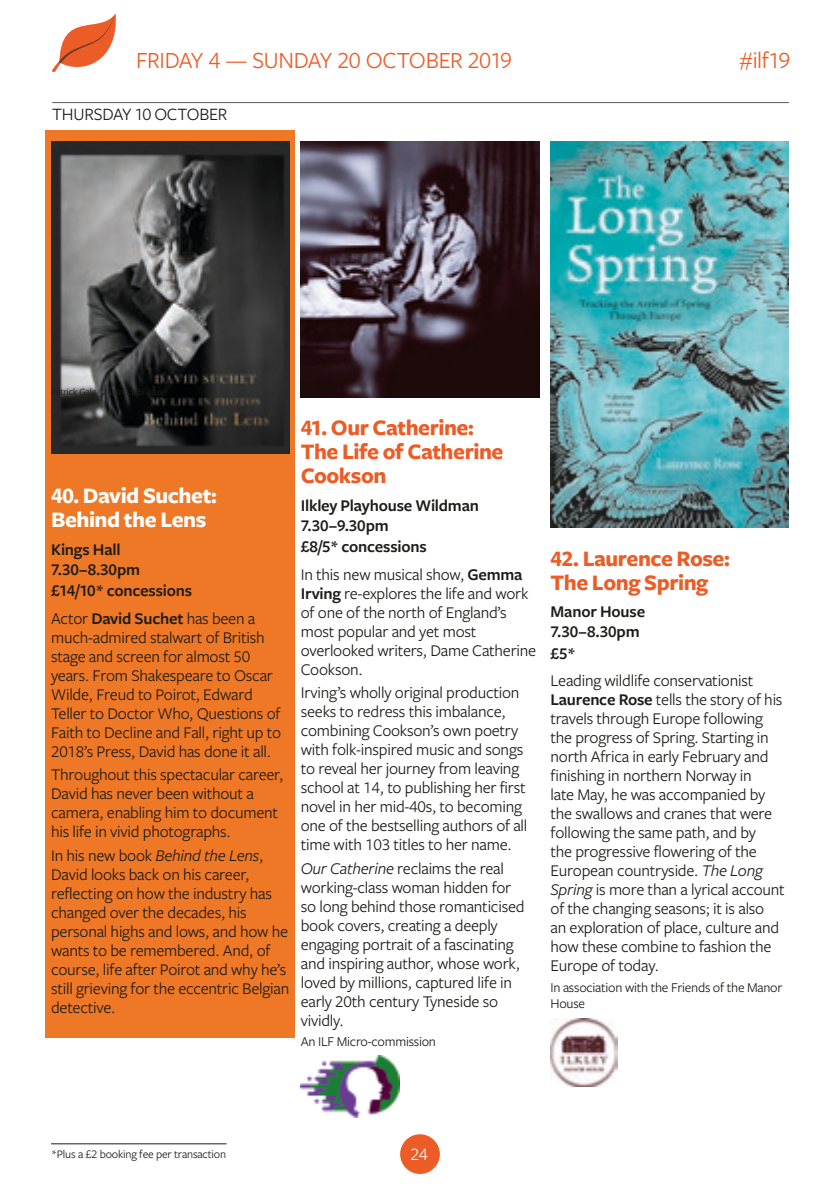
<style>
.page{position:relative;width:840px;height:1191px;background:#fff}
.page>*{position:absolute;margin:0;border:0;box-sizing:border-box;transform-origin:0 0}
.t1{font:24px "Freight Sans Pro";letter-spacing:-.025em;color:#eb5c26}
.t2{font:700 23px/24px "Freight Sans Pro";letter-spacing:-.02em;color:#eb5c26}
.t3{font:700 23px/24px "Freight Sans Pro";letter-spacing:-.02em;color:#fff}
.t4{font:18px "Freight Sans Pro";letter-spacing:-.01em;color:#1d1d1b}
.t5{font:18px "Freight Sans Pro";color:#fff}
.t6{font:17px/19px "Freight Sans Pro";letter-spacing:-.015em;color:#1d1d1b}
.t7{font:600 17px/20.6px "Freight Sans Pro";letter-spacing:-.01em;color:#1d1d1b}
.t8{font:14px/16px "Freight Sans Pro";letter-spacing:-.02em;color:#1d1d1b}
.t9{font:12px "Freight Sans Pro";letter-spacing:-.015em;color:#1d1d1b}
.t10{font:10px "Freight Sans Pro";letter-spacing:-.015em;color:#1d1d1b}
.s1{font-weight:600}
.s2{font-style:italic}
</style>
<div class="page">
<div style="left:45px;top:130px;width:250px;height:907px;background:#ef7826"></div>
<img style="left:550px;top:142px;width:238px;height:385px">
<img style="left:300px;top:142px;width:239px;height:255px">
<img style="left:51px;top:142px;width:238px;height:312px">
<img style="left:300px;top:1055px;width:99px;height:62px">
<img style="left:550px;top:1018px;width:67px;height:68px">
<hr style="left:51px;top:1143px;width:175px;height:1px;background:#1d1d1b">
<svg style="left:51px;top:13px;width:65px;height:59px"></svg>
<div style="left:400px;top:1134px;width:39px;height:40px;background:#eb5c26;border-radius:50%"></div>
<hr style="left:52px;top:102px;width:736px;height:1px;background:#59595b">
<h1 class="t1" style="left:136px;top:44px;width:377px">FRIDAY 4 — SUNDAY 20 OCTOBER 2019</h1>
<p class="t4" style="left:52px;top:102px;width:176px">THURSDAY 10 OCTOBER</p>
<h1 class="t1" style="left:739px;top:44px;width:52px">#ilf19</h1>
<p class="t10" style="left:51px;top:385px;width:113px">Patrick Gale © Markus Bidaux</p>
<h2 class="t3" style="left:51px;top:483px;width:167px">40. David Suchet:<br>Behind the Lens</h2>
<p class="t7" style="left:51px;top:538px;width:143px">Kings Hall<br>7.30–8.30pm £14/10* concessions</p>
<p class="t6" style="left:51px;top:608px;width:231px">Actor <span class="s1">David Suchet</span> has been a much-admired stalwart of British stage and screen for almost 50 years. From Shakespeare to Oscar<br>Wilde, Freud to Poirot, Edward<br>Teller to Doctor Who, Questions of<br>Faith to Decline and Fall, right up to<br>2018’s Press, David has done it all.</p>
<p class="t6" style="left:51px;top:764px;width:234px">Throughout this spectacular career,<br>David has never been without a camera, enabling him to document his life in vivid photographs.</p>
<p class="t6" style="left:51px;top:845px;width:239px">In his new book <span class="s2">Behind the Lens</span>,<br>David looks back on his career, reflecting on how the industry has changed over the decades, his personal highs and lows, and how he wants to be remembered. And, of course, life after Poirot and why he’s still grieving for the eccentric Belgian detective.</p>
<h2 class="t2" style="left:300px;top:415px;width:204px">41. Our Catherine:<br>The Life of Catherine<br>Cookson</h2>
<p class="t7" style="left:300px;top:494px;width:179px">Ilkley Playhouse Wildman<br>7.30–9.30pm<br>£8/5* concessions</p>
<p class="t6" style="left:300px;top:564px;width:237px">In this new musical show, <span class="s1">Gemma<br>Irving</span> re-explores the life and work of one of the north of England’s most popular and yet most overlooked writers, Dame Catherine<br>Cookson.</p>
<p class="t6" style="left:300px;top:682px;width:228px">Irving’s wholly original production seeks to redress this imbalance, combining Cookson’s own poetry with folk-inspired music and songs to reveal her journey from leaving school at 14, to publishing her first novel in her mid-40s, to becoming one of the bestselling authors of all time with 103 titles to her name.</p>
<p class="t6" style="left:300px;top:858px;width:225px"><span class="s2">Our Catherine</span> reclaims the real working-class woman hidden for so long behind those romanticised book covers, creating a deeply engaging portrait of a fascinating and inspiring author, whose work, loved by millions, captured life in early 20th century Tyneside so vividly.</p>
<p class="t8" style="left:300px;top:1033px;width:137px">An ILF Micro-commission</p>
<h2 class="t2" style="left:550px;top:545px;width:181px">42. Laurence Rose:<br>The Long Spring</h2>
<p class="t7" style="left:550px;top:601px;width:96px">Manor House<br>7.30–8.30pm £5*</p>
<p class="t6" style="left:550px;top:670px;width:236px">Leading wildlife conservationist<br><span class="s1">Laurence Rose</span> tells the story of his travels through Europe following the progress of Spring. Starting in north Africa in early February and finishing in northern Norway in<br>late May, he was accompanied by the swallows and cranes that were following the same path, and by<br>the progressive flowering of the<br>European countryside. <span class="s2">The Long<br>Spring</span> is more than a lyrical account of the changing seasons; it is also<br>an exploration of place, culture and how these combine to fashion the<br>Europe of today.</p>
<p class="t8" style="left:550px;top:978px;width:233px">In association with the Friends of the Manor<br>House</p>
<p class="t9" style="left:51px;top:1146px;width:176px">*Plus a £2 booking fee per transaction</p>
<p class="t5" style="left:410px;top:1142px;width:19px">24</p>
</div>
